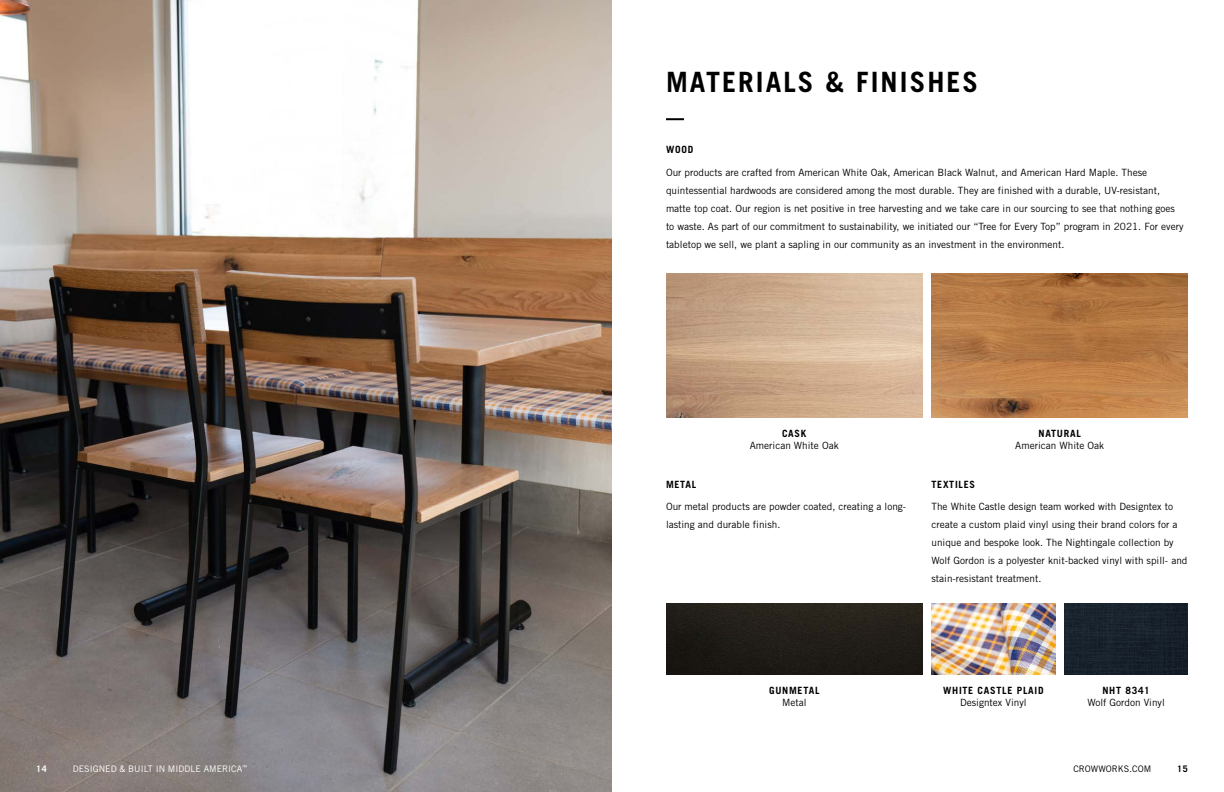
<style>
.page{position:relative;width:1224px;height:792px;background:#fff}
.page>*{position:absolute;margin:0;border:0;box-sizing:border-box;transform-origin:0 0}
.t1{font:700 28px "Trade Gothic LT Std";letter-spacing:.075em;color:#000}
.t2{font:10px/18px "Trade Gothic LT Std";color:#000}
.t3{font:700 10px "Trade Gothic LT Std";letter-spacing:.075em;color:#000}
.t4{font:9px "Trade Gothic LT Std";color:#fff}
.t5{font:9px "Trade Gothic LT Std";color:#000}
.t6{font:700 9px "Trade Gothic LT Std";color:#fff}
.t7{font:700 9px "Trade Gothic LT Std";color:#000}
.t8{font:5.2px "Trade Gothic LT Std";color:#fff}
</style>
<div class="page">
<img style="left:666px;top:274px;width:256px;height:144px">
<img style="left:932px;top:274px;width:256px;height:144px">
<img style="left:666px;top:603px;width:256px;height:72px">
<img style="left:932px;top:603px;width:123px;height:72px">
<div style="left:1064px;top:603px;width:124px;height:72px;background:#18222c"></div>
<img style="left:0;top:0;width:612px;height:792px">
<svg style="left:666px;top:118px;width:18px;height:2px"></svg>
<h1 class="t1" style="left:666px;top:65px;width:314px">MATERIALS &amp; FINISHES</h1>
<p class="t3" style="left:666px;top:144px;width:29px">WOOD</p>
<p class="t2" style="left:666px;top:163px;width:519px">Our products are crafted from American White Oak, American Black Walnut, and American Hard Maple. These quintessential hardwoods are considered among the most durable. They are finished with a durable, UV-resistant, matte top coat. Our region is net positive in tree harvesting and we take care in our sourcing to see that nothing goes to waste. As part of our commitment to sustainability, we initiated our “Tree for Every Top” program in 2021. For every tabletop we sell, we plant a sapling in our community as an investment in the environment.</p>
<p class="t3" style="left:782px;top:427px;width:26px">CASK</p>
<p class="t2" style="left:750px;top:436px;width:90px">American White Oak</p>
<p class="t3" style="left:666px;top:478px;width:32px">METAL</p>
<p class="t2" style="left:666px;top:498px;width:242px">Our metal products are powder coated, creating a long&shy;lasting and durable finish.</p>
<p class="t3" style="left:1039px;top:427px;width:44px">NATURAL</p>
<p class="t2" style="left:1015px;top:436px;width:90px">American White Oak</p>
<p class="t3" style="left:932px;top:478px;width:45px">TEXTILES</p>
<p class="t2" style="left:932px;top:498px;width:257px">The White Castle design team worked with Designtex to create a custom plaid vinyl using their brand colors for a unique and bespoke look. The Nightingale collection by Wolf Gordon is a polyester knit-backed vinyl with spill- and stain-resistant treatment.</p>
<p class="t3" style="left:769px;top:685px;width:52px">GUNMETAL</p>
<p class="t2" style="left:782px;top:694px;width:26px">Metal</p>
<p class="t3" style="left:943px;top:685px;width:102px">WHITE CASTLE PLAID</p>
<p class="t2" style="left:960px;top:694px;width:68px">Designtex Vinyl</p>
<p class="t3" style="left:1102px;top:685px;width:49px">NHT 8341</p>
<p class="t2" style="left:1087px;top:694px;width:79px">Wolf Gordon Vinyl</p>
<p class="t8" style="left:242px;top:764px;width:7px">™</p>
<p class="t6" style="left:36px;top:764px;width:12px">14</p>
<p class="t4" style="left:73px;top:764px;width:171px">DESIGNED &amp; BUILT IN MIDDLE AMERICA</p>
<p class="t5" style="left:1073px;top:764px;width:79px">CROWWORKS.COM</p>
<p class="t7" style="left:1177px;top:764px;width:12px">15</p>
</div>
